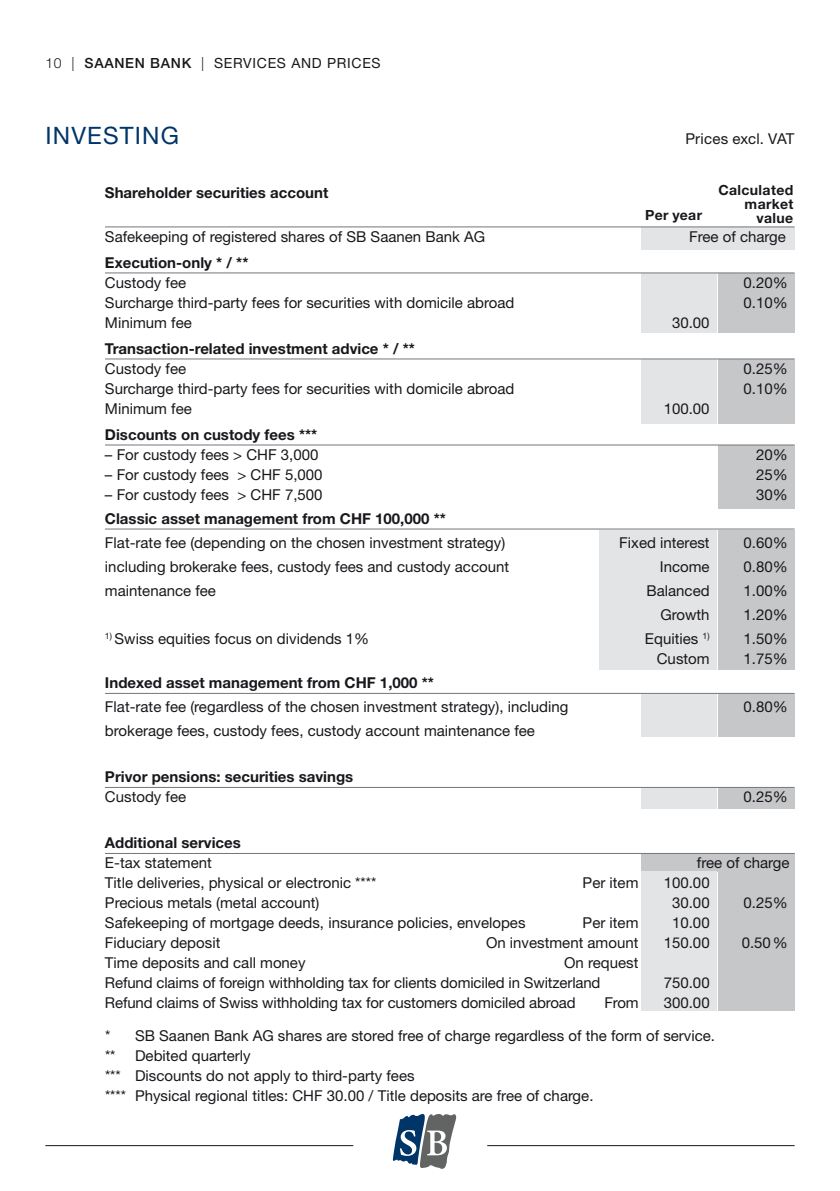
<style>
.page{position:relative;width:840px;height:1191px;background:#fff}
.page>*{position:absolute;margin:0;border:0;box-sizing:border-box;transform-origin:0 0}
.t1{font:24px "Helvetica Neue LT Std";letter-spacing:.05em;color:#003568}
.t2{font:15px/20px "Helvetica Neue LT Std";color:#1a171c}
.t3{font:700 15px "Helvetica Neue LT Std";color:#1a171c}
.t4{font:14px "Helvetica Neue LT Std";letter-spacing:.05em;color:#1a171c}
.t5{font:700 14px/14px "Helvetica Neue LT Std";letter-spacing:.025em;color:#1a171c;text-align:right}
.s1{font-weight:300}
.s2{font-weight:500}
</style>
<div class="page">
<hr style="left:45px;top:1145px;width:308px;height:1px;background:#1a171c">
<hr style="left:487px;top:1145px;width:307px;height:1px;background:#1a171c">
<svg style="left:392px;top:1113px;width:64px;height:56px"></svg>
<div style="left:641px;top:853px;width:151px;height:18px;background:#c6c7c9"></div>
<div style="left:641px;top:227px;width:153px;height:23px;background:#e3e4e5"></div>
<div style="left:717px;top:853px;width:77px;height:158px;background:#c6c7c9"></div>
<div style="left:641px;top:871px;width:75px;height:140px;background:#e3e4e5"></div>
<div style="left:717px;top:694px;width:77px;height:42px;background:#c6c7c9"></div>
<div style="left:717px;top:788px;width:77px;height:20px;background:#c6c7c9"></div>
<div style="left:641px;top:694px;width:75px;height:42px;background:#e3e4e5"></div>
<div style="left:641px;top:788px;width:75px;height:20px;background:#e3e4e5"></div>
<hr style="left:105px;top:693px;width:689px;height:1px;background:#757678">
<hr style="left:105px;top:787px;width:689px;height:1px;background:#757678">
<hr style="left:105px;top:853px;width:689px;height:1px;background:#757678">
<div style="left:717px;top:273px;width:77px;height:60px;background:#c6c7c9"></div>
<div style="left:641px;top:273px;width:75px;height:60px;background:#e3e4e5"></div>
<div style="left:717px;top:359px;width:77px;height:64px;background:#c6c7c9"></div>
<div style="left:717px;top:446px;width:77px;height:63px;background:#c6c7c9"></div>
<div style="left:641px;top:359px;width:75px;height:64px;background:#e3e4e5"></div>
<div style="left:717px;top:530px;width:77px;height:139px;background:#c6c7c9"></div>
<div style="left:599px;top:530px;width:117px;height:139px;background:#e3e4e5"></div>
<hr style="left:105px;top:226px;width:689px;height:1px;background:#757678">
<hr style="left:105px;top:272px;width:689px;height:1px;background:#757678">
<hr style="left:105px;top:358px;width:689px;height:1px;background:#757678">
<hr style="left:105px;top:444px;width:689px;height:1px;background:#757678">
<hr style="left:105px;top:528px;width:689px;height:1px;background:#757678">
<p class="t4" style="left:45px;top:55px;width:336px"><span class="s1">10 |</span> <span class="s2">SAANEN BANK</span> <span class="s1">|</span> SERVICES AND PRICES</p>
<h1 class="t1" style="left:45px;top:121px;width:135px">INVESTING</h1>
<p class="t2" style="left:685px;top:128px;width:111px">Prices excl. VAT</p>
<p class="t5" style="left:718px;top:182px;width:76px">Calculated market value</p>
<p class="t3" style="left:105px;top:183px;width:225px">Shareholder securities account</p>
<p class="t2" style="left:105px;top:226px;width:381px">Safekeeping of registered shares of SB Saanen Bank AG</p>
<p class="t2" style="left:688px;top:226px;width:98px">Free of charge</p>
<p class="t3" style="left:105px;top:253px;width:145px">Execution-only * / **</p>
<p class="t2" style="left:105px;top:272px;width:83px">Custody fee</p>
<p class="t2" style="left:743px;top:272px;width:46px">0.20%</p>
<p class="t2" style="left:105px;top:292px;width:411px">Surcharge third-party fees for securities with domicile abroad</p>
<p class="t2" style="left:743px;top:292px;width:46px">0.10%</p>
<p class="t2" style="left:105px;top:312px;width:88px">Minimum fee</p>
<p class="t2" style="left:671px;top:312px;width:39px">30.00</p>
<p class="t3" style="left:105px;top:339px;width:311px">Transaction-related investment advice * / **</p>
<p class="t2" style="left:105px;top:358px;width:83px">Custody fee</p>
<p class="t2" style="left:743px;top:358px;width:46px">0.25%</p>
<p class="t2" style="left:105px;top:378px;width:411px">Surcharge third-party fees for securities with domicile abroad</p>
<p class="t2" style="left:743px;top:378px;width:46px">0.10%</p>
<p class="t2" style="left:105px;top:398px;width:88px">Minimum fee</p>
<p class="t2" style="left:663px;top:398px;width:47px">100.00</p>
<p class="t3" style="left:105px;top:425px;width:214px">Discounts on custody fees ***</p>
<p class="t2" style="left:105px;top:444px;width:215px">– For custody fees &gt; CHF 3,000</p>
<p class="t2" style="left:755px;top:444px;width:33px">20%</p>
<p class="t2" style="left:105px;top:464px;width:219px">– For custody fees &gt; CHF 5,000</p>
<p class="t2" style="left:755px;top:464px;width:33px">25%</p>
<p class="t2" style="left:105px;top:484px;width:219px">– For custody fees &gt; CHF 7,500</p>
<p class="t2" style="left:755px;top:484px;width:33px">30%</p>
<p class="t3" style="left:105px;top:509px;width:342px">Classic asset management from CHF 100,000 **</p>
<p class="t2" style="left:105px;top:532px;width:401px">Flat-rate fee (depending on the chosen investment strategy)</p>
<p class="t2" style="left:619px;top:532px;width:92px">Fixed interest</p>
<p class="t2" style="left:743px;top:532px;width:46px">0.60%</p>
<p class="t2" style="left:105px;top:556px;width:405px">including brokerake fees, custody fees and custody account</p>
<p class="t2" style="left:659px;top:556px;width:51px">Income</p>
<p class="t2" style="left:743px;top:556px;width:46px">0.80%</p>
<p class="t2" style="left:105px;top:580px;width:112px">maintenance fee</p>
<p class="t2" style="left:646px;top:580px;width:65px">Balanced</p>
<p class="t2" style="left:743px;top:580px;width:46px">1.00%</p>
<p class="t2" style="left:660px;top:604px;width:51px">Growth</p>
<p class="t2" style="left:743px;top:604px;width:46px">1.20%</p>
<p class="t2" style="left:105px;top:628px;width:266px"><sup>1)</sup> Swiss equities focus on dividends 1%</p>
<p class="t2" style="left:644px;top:628px;width:66px">Equities <sup>1)</sup></p>
<p class="t2" style="left:743px;top:628px;width:46px">1.50%</p>
<p class="t2" style="left:656px;top:648px;width:54px">Custom</p>
<p class="t2" style="left:743px;top:648px;width:46px">1.75%</p>
<p class="t5" style="left:644px;top:208px;width:58px">Per year</p>
<p class="t3" style="left:105px;top:673px;width:330px">Indexed asset management from CHF 1,000 **</p>
<p class="t2" style="left:105px;top:697px;width:464px">Flat-rate fee (regardless of the chosen investment strategy), including</p>
<p class="t2" style="left:743px;top:697px;width:46px">0.80%</p>
<p class="t2" style="left:105px;top:721px;width:431px">brokerage fees, custody fees, custody account maintenance fee</p>
<p class="t3" style="left:105px;top:767px;width:250px">Privor pensions: securities savings</p>
<p class="t2" style="left:105px;top:787px;width:83px">Custody fee</p>
<p class="t2" style="left:743px;top:787px;width:46px">0.25%</p>
<p class="t3" style="left:105px;top:833px;width:137px">Additional services</p>
<p class="t2" style="left:105px;top:853px;width:108px">E-tax statement</p>
<p class="t2" style="left:696px;top:853px;width:94px">free of charge</p>
<p class="t2" style="left:105px;top:873px;width:273px">Title deliveries, physical or electronic ****</p>
<p class="t2" style="left:582px;top:873px;width:57px">Per item</p>
<p class="t2" style="left:663px;top:873px;width:47px">100.00</p>
<p class="t2" style="left:105px;top:893px;width:216px">Precious metals (metal account)</p>
<p class="t2" style="left:671px;top:893px;width:39px">30.00</p>
<p class="t2" style="left:743px;top:893px;width:46px">0.25%</p>
<p class="t2" style="left:105px;top:913px;width:422px">Safekeeping of mortgage deeds, insurance policies, envelopes</p>
<p class="t2" style="left:582px;top:913px;width:57px">Per item</p>
<p class="t2" style="left:671px;top:913px;width:39px">10.00</p>
<p class="t2" style="left:105px;top:933px;width:117px">Fiduciary deposit</p>
<p class="t2" style="left:485px;top:933px;width:154px">On investment amount</p>
<p class="t2" style="left:663px;top:933px;width:47px">150.00</p>
<p class="t2" style="left:741px;top:933px;width:48px">0.50%</p>
<p class="t2" style="left:105px;top:953px;width:202px">Time deposits and call money</p>
<p class="t2" style="left:105px;top:953px;width:534px;text-indent:459px">On request<br>Refund claims of foreign withholding tax for clients domiciled in Switzerland</p>
<p class="t2" style="left:663px;top:973px;width:47px">750.00</p>
<p class="t2" style="left:105px;top:993px;width:472px">Refund claims of Swiss withholding tax for customers domiciled abroad</p>
<p class="t2" style="left:604px;top:993px;width:36px">From</p>
<p class="t2" style="left:105px;top:987px;width:611px;line-height:32px;text-indent:558px">300.00 * SB Saanen Bank AG shares are stored free of charge regardless of the form of service.</p>
<p class="t2" style="left:105px;top:1045px;width:12px">**</p>
<p class="t2" style="left:105px;top:1045px;width:489px;text-indent:30px">Debited quarterly<br>*** Discounts do not apply to third-party fees<br>**** Physical regional titles: CHF 30.00 / Title deposits are free of charge.</p>
</div>
